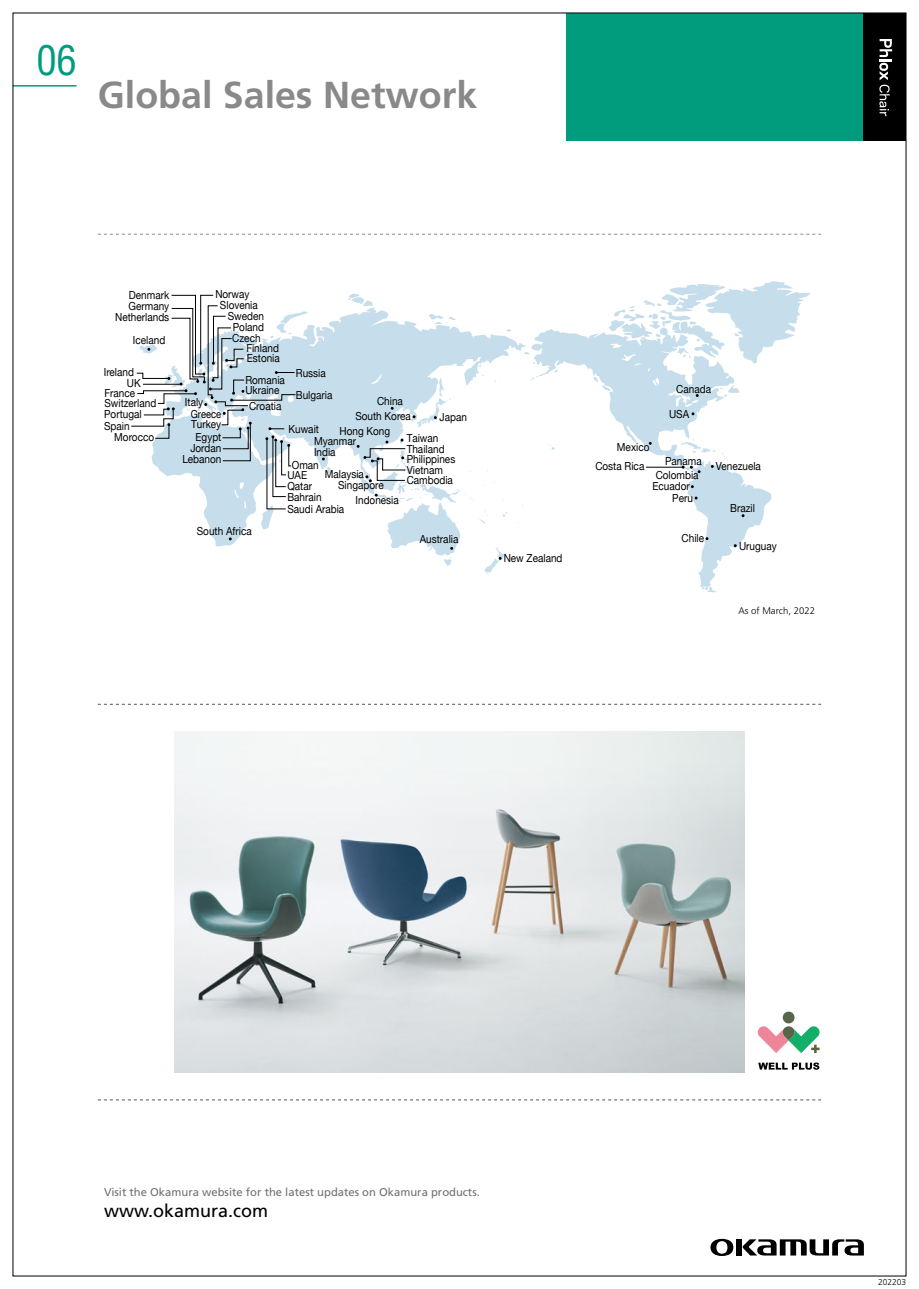
<style>
.page{position:relative;width:919px;height:1289px;background:#fff}
.page>*{position:absolute;margin:0;border:0;box-sizing:border-box;transform-origin:0 0}
.t1{font:condensed 40.35px "Helvetica LT Std";color:#009c7d}
.t2{font:700 37.5px "Frutiger LT Std";color:#898989}
.t3{font:18px "Frutiger";color:#000}
.t4{font:11.25px "Frutiger";color:#727171}
.t5{font:11.1px/11.1px "Helvetica Neue";color:#000;scale:.9 1}
.t6{font:11.1px "Helvetica Neue";color:#000;scale:.85 1}
.t7{font:300 9.6px "Frutiger LT Std";color:#000}
.t8{font:300 8.55px "Frutiger LT Std";letter-spacing:-.005em;color:#000}
</style>
<div class="page">
<svg style="left:98px;top:234px;width:723px;height:1px"></svg>
<svg style="left:348px;top:293px;width:25px;height:14px"></svg>
<svg style="left:530px;top:329px;width:241px;height:258px"></svg>
<svg style="left:702px;top:587px;width:14px;height:5px"></svg>
<svg style="left:722px;top:453px;width:3px;height:6px"></svg>
<svg style="left:680px;top:438px;width:35px;height:15px"></svg>
<svg style="left:547px;top:444px;width:8px;height:6px"></svg>
<svg style="left:608px;top:281px;width:202px;height:82px"></svg>
<svg style="left:209px;top:307px;width:316px;height:239px"></svg>
<svg style="left:428px;top:314px;width:28px;height:10px"></svg>
<svg style="left:690px;top:466px;width:10px;height:7px"></svg>
<svg style="left:411px;top:378px;width:47px;height:49px"></svg>
<svg style="left:484px;top:547px;width:22px;height:27px"></svg>
<hr style="left:646px;top:467px;width:37px;height:1px;background:#000">
<svg style="left:354px;top:435px;width:119px;height:131px"></svg>
<svg style="left:131px;top:295px;width:176px;height:234px"></svg>
<div style="left:735px;top:1239px;width:6px;height:16px;background:#000"></div>
<svg style="left:710px;top:1238px;width:23px;height:17px"></svg>
<svg style="left:742px;top:1239px;width:121px;height:16px"></svg>
<div style="left:566px;top:13px;width:297px;height:127px;background:#009c7d"></div>
<div style="left:863px;top:13px;width:43px;height:127px;background:#000"></div>
<svg style="left:879px;top:39px;width:13px;height:77px"></svg>
<hr style="left:13px;top:85px;width:64px;height:2px;background:#009c7d">
<svg style="left:98px;top:704px;width:723px;height:1px"></svg>
<svg style="left:98px;top:1099px;width:723px;height:1px"></svg>
<img style="left:174px;top:731px;width:570px;height:340px">
<svg style="left:757px;top:1011px;width:62px;height:42px"></svg>
<svg style="left:758px;top:1062px;width:61px;height:7px"></svg>
<h1 class="t1" style="left:37px;top:35px;width:42px">06</h1>
<h2 class="t2" style="left:98px;top:73px;width:381px">Global Sales Network</h2>
<p class="t5" style="left:129px;top:289px;width:46px">Denmark</p>
<p class="t5" style="left:128px;top:301px;width:47px">Germany</p>
<p class="t5" style="left:133px;top:307px;width:42px;line-height:22.4px;text-indent:-18px">Netherlands<br>Iceland</p>
<p class="t5" style="left:220px;top:289px;width:44px;line-height:10.6px;text-indent:-5px">Norway<br>Slovenia</p>
<p class="t5" style="left:228px;top:311px;width:42px;text-align:center">Sweden<br>Poland</p>
<p class="t5" style="left:232px;top:333px;width:33px">Czech</p>
<p class="t5" style="left:246px;top:343px;width:38px">Finland</p>
<p class="t5" style="left:247px;top:353px;width:38px">Estonia</p>
<p class="t5" style="left:104px;top:367px;width:35px">Ireland</p>
<p class="t5" style="left:127px;top:378px;width:17px">UK</p>
<p class="t5" style="left:104px;top:388px;width:36px">France</p>
<p class="t5" style="left:104px;top:398px;width:59px">Switzerland<br>Portugal<br>Spain</p>
<p class="t5" style="left:114px;top:432px;width:46px">Morocco</p>
<p class="t5" style="left:185px;top:397px;width:22px">Italy</p>
<p class="t6" style="left:191px;top:405px;width:37px">Greece</p>
<p class="t5" style="left:191px;top:419px;width:35px">Turkey</p>
<p class="t5" style="left:195px;top:431px;width:30px">Egypt</p>
<p class="t5" style="left:190px;top:443px;width:36px">Jordan</p>
<p class="t5" style="left:182px;top:454px;width:45px">Lebanon</p>
<p class="t5" style="left:296px;top:368px;width:35px">Russia</p>
<p class="t5" style="left:245px;top:375px;width:45px;line-height:10.5px">Romania<br>Ukraine</p>
<p class="t5" style="left:296px;top:390px;width:42px">Bulgaria</p>
<p class="t5" style="left:377px;top:395px;width:30px">China</p>
<p class="t5" style="left:339px;top:425px;width:58px">Hong Kong</p>
<p class="t5" style="left:249px;top:401px;width:37px">Croatia</p>
<p class="t5" style="left:355px;top:411px;width:63px">South Korea</p>
<p class="t5" style="left:406px;top:454px;width:56px">Philippines</p>
<p class="t5" style="left:338px;top:480px;width:52px">Singapore</p>
<p class="t5" style="left:439px;top:412px;width:32px">Japan</p>
<p class="t5" style="left:406px;top:444px;width:44px">Thailand</p>
<p class="t5" style="left:288px;top:424px;width:35px">Kuwait</p>
<p class="t5" style="left:406px;top:433px;width:37px">Taiwan</p>
<p class="t5" style="left:314px;top:436px;width:48px">Myanmar</p>
<p class="t5" style="left:314px;top:447px;width:26px">India</p>
<p class="t5" style="left:292px;top:460px;width:32px">Oman</p>
<p class="t5" style="left:287px;top:492px;width:39px">Bahrain</p>
<p class="t5" style="left:406px;top:465px;width:53px;line-height:10.2px">Vietnam<br>Cambodia</p>
<p class="t5" style="left:325px;top:469px;width:45px">Malaysia</p>
<p class="t5" style="left:287px;top:470px;width:23px">UAE</p>
<p class="t5" style="left:287px;top:481px;width:29px">Qatar</p>
<p class="t5" style="left:355px;top:495px;width:50px">Indonesia</p>
<p class="t5" style="left:287px;top:504px;width:65px">Saudi Arabia</p>
<p class="t5" style="left:676px;top:384px;width:40px">Canada</p>
<p class="t5" style="left:669px;top:409px;width:24px">USA</p>
<p class="t5" style="left:595px;top:438px;width:62px;line-height:19px;text-indent:22px">Mexico<br>Costa Rica</p>
<p class="t5" style="left:665px;top:455px;width:42px">Panama</p>
<p class="t5" style="left:672px;top:492px;width:25px">Peru</p>
<p class="t5" style="left:655px;top:470px;width:49px">Colombia</p>
<p class="t5" style="left:652px;top:481px;width:43px">Ecuador</p>
<p class="t5" style="left:715px;top:461px;width:52px">Venezuela</p>
<p class="t5" style="left:730px;top:503px;width:29px">Brazil</p>
<p class="t5" style="left:197px;top:526px;width:62px">South Africa</p>
<p class="t5" style="left:420px;top:534px;width:44px">Australia</p>
<p class="t5" style="left:503px;top:552px;width:67px">New Zealand</p>
<p class="t5" style="left:681px;top:533px;width:27px">Chile</p>
<p class="t5" style="left:739px;top:541px;width:43px">Uruguay</p>
<p class="t7" style="left:738px;top:605px;width:78px">As of March, 2022</p>
<p class="t4" style="left:104px;top:1185px;width:377px">Visit the Okamura website for the latest updates on Okamura products.</p>
<h3 class="t3" style="left:104px;top:1200px;width:166px">www.okamura.com</h3>
<p class="t8" style="left:878px;top:1277px;width:30px">202203</p>
</div>
